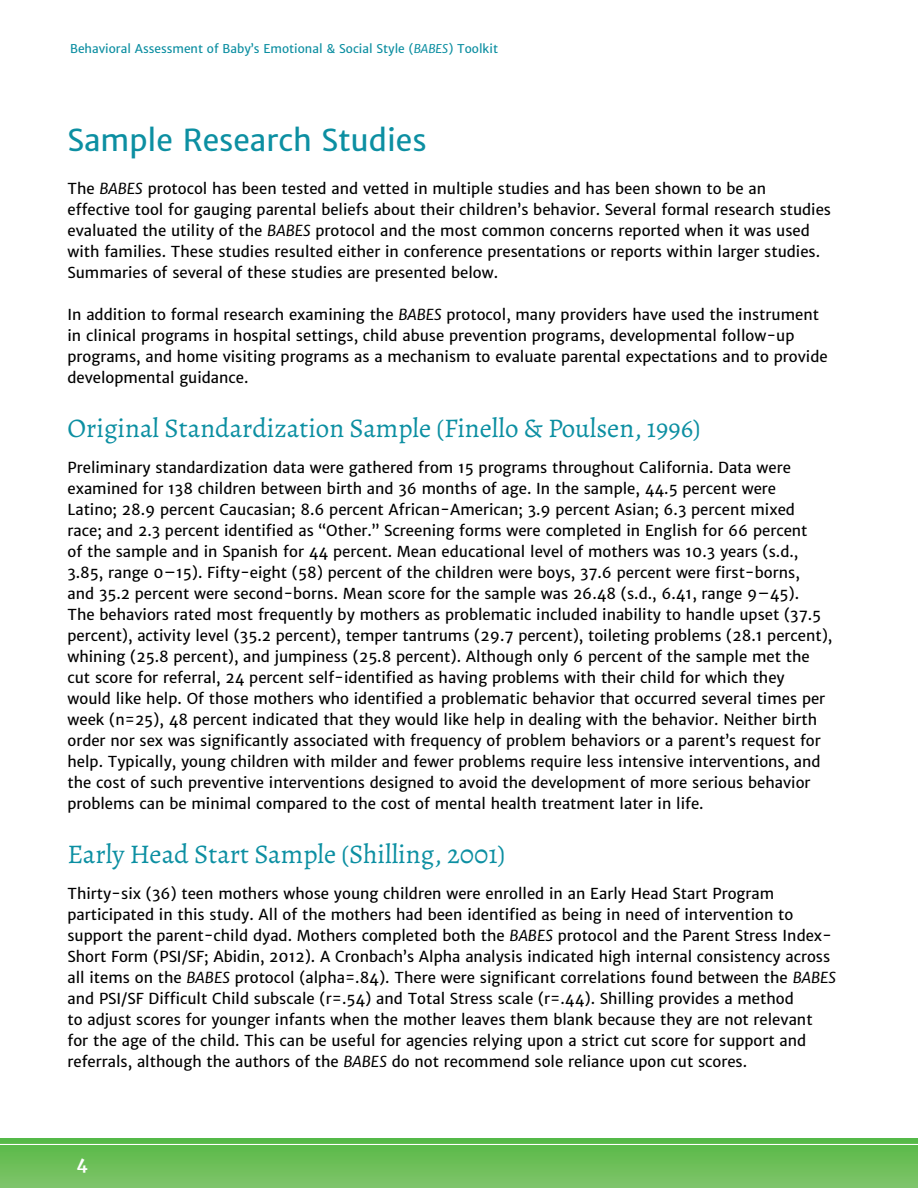
<style>
.page{position:relative;width:918px;height:1188px;background:#fff}
.page>*{position:absolute;margin:0;border:0;box-sizing:border-box;transform-origin:0 0}
.t1{font:30px "Merriweather Sans";color:#0c8fa2}
.t2{font:27px "Alegreya";color:#0c8fa2}
.t3{font:700 16.5px "Merriweather";color:#fff}
.paragraph{font:15px/21px "Merriweather Sans";color:#000}
.t4{font:12px "Merriweather Sans";color:#0b8ea1}
.s1{font-style:italic}
</style>
<div class="page">
<div style="left:0;top:1139px;width:918px;height:49px;background:linear-gradient(to bottom,#57b947,#80c46a)"></div>
<hr style="left:0;top:1144px;width:918px;height:1px;background:#fff">
<p class="t4" style="left:70px;top:41px;width:429px">Behavioral Assessment of Baby’s Emotional &amp; Social Style (<span class="s1">BABES</span>) Toolkit</p>
<h2 class="t1" style="left:68px;top:122px;width:361px">Sample Research Studies</h2>
<p class="paragraph" style="left:68px;top:178px;width:765px">The <span class="s1">BABES</span> protocol has been tested and vetted in multiple studies and has been shown to be an effective tool for gauging parental beliefs about their children’s behavior. Several formal research studies evaluated the utility of the <span class="s1">BABES</span> protocol and the most common concerns reported when it was used with families. These studies resulted either in conference presentations or reports within larger studies.<br>Summaries of several of these studies are presented below.</p>
<p class="paragraph" style="left:68px;top:304px;width:762px">In addition to formal research examining the <span class="s1">BABES</span> protocol, many providers have used the instrument in clinical programs in hospital settings, child abuse prevention programs, developmental follow-up programs, and home visiting programs as a mechanism to evaluate parental expectations and to provide developmental guidance.</p>
<h3 class="t2" style="left:68px;top:411px;width:635px">Original Standardization Sample (Finello &amp; Poulsen, 1996)</h3>
<p class="paragraph" style="left:68px;top:457px;width:766px">Preliminary standardization data were gathered from 15 programs throughout California. Data were examined for 138 children between birth and 36 months of age. In the sample, 44.5 percent were<br>Latino; 28.9 percent Caucasian; 8.6 percent African-American; 3.9 percent Asian; 6.3 percent mixed race; and 2.3 percent identified as “Other.” Screening forms were completed in English for 66 percent<br>of the sample and in Spanish for 44 percent. Mean educational level of mothers was 10.3 years (s.d., 3.85, range 0–15). Fifty-eight (58) percent of the children were boys, 37.6 percent were first-borns,<br>and 35.2 percent were second-borns. Mean score for the sample was 26.48 (s.d., 6.41, range 9–45).<br>The behaviors rated most frequently by mothers as problematic included inability to handle upset (37.5 percent), activity level (35.2 percent), temper tantrums (29.7 percent), toileting problems (28.1 percent), whining (25.8 percent), and jumpiness (25.8 percent). Although only 6 percent of the sample met the cut score for referral, 24 percent self-identified as having problems with their child for which they<br>would like help. Of those mothers who identified a problematic behavior that occurred several times per week (n=25), 48 percent indicated that they would like help in dealing with the behavior. Neither birth order nor sex was significantly associated with frequency of problem behaviors or a parent’s request for help. Typically, young children with milder and fewer problems require less intensive interventions, and the cost of such preventive interventions designed to avoid the development of more serious behavior problems can be minimal compared to the cost of mental health treatment later in life.</p>
<h3 class="t2" style="left:68px;top:837px;width:439px">Early Head Start Sample (Shilling, 2001)</h3>
<p class="paragraph" style="left:68px;top:883px;width:770px">Thirty-six (36) teen mothers whose young children were enrolled in an Early Head Start Program participated in this study. All of the mothers had been identified as being in need of intervention to support the parent-child dyad. Mothers completed both the <span class="s1">BABES</span> protocol and the Parent Stress Index-Short Form (PSI/SF; Abidin, 2012). A Cronbach’s Alpha analysis indicated high internal consistency across all items on the <span class="s1">BABES</span> protocol (alpha=.84). There were significant correlations found between the <span class="s1">BABES </span>and PSI/SF Difficult Child subscale (r=.54) and Total Stress scale (r=.44). Shilling provides a method<br>to adjust scores for younger infants when the mother leaves them blank because they are not relevant for the age of the child. This can be useful for agencies relying upon a strict cut score for support and referrals, although the authors of the <span class="s1">BABES</span> do not recommend sole reliance upon cut scores.</p>
<p class="t3" style="left:77px;top:1154px;width:12px">4</p>
</div>
